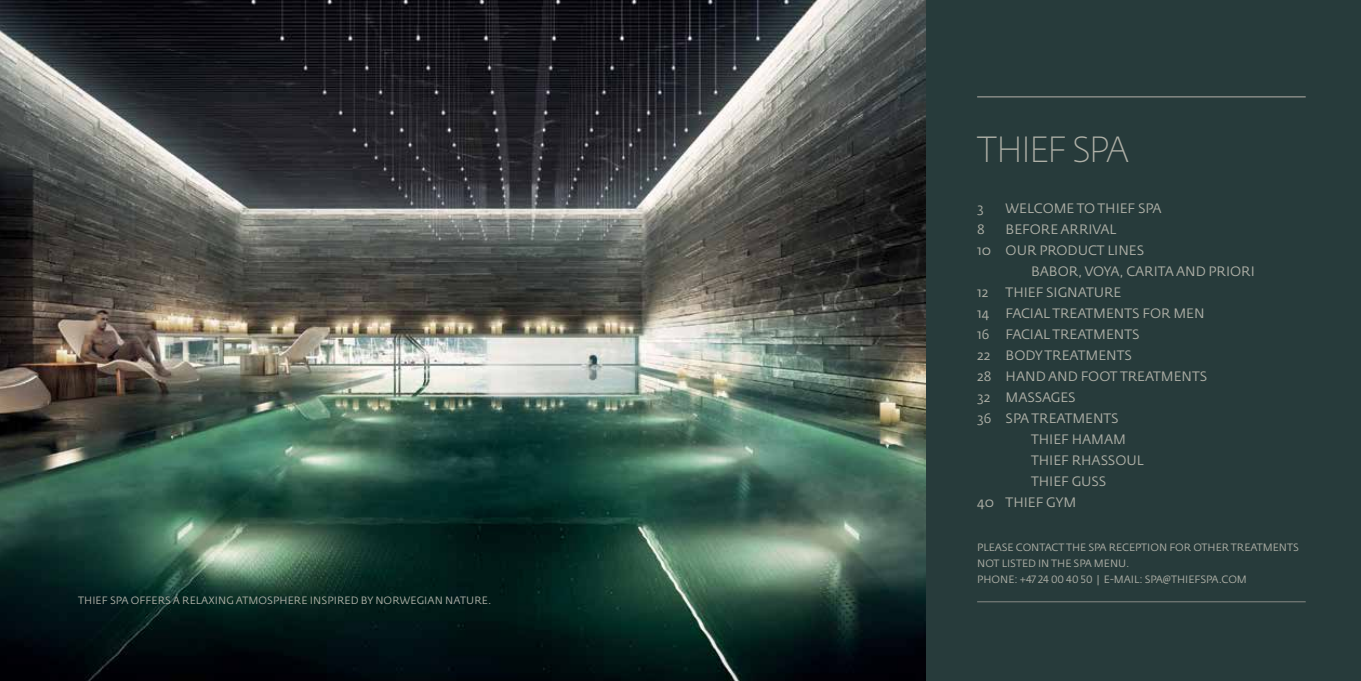
<style>
.page{position:relative;width:1361px;height:681px;background:#fff}
.page>*{position:absolute;margin:0;border:0;box-sizing:border-box;transform-origin:0 0}
.t1{font:100 36px "Fedra Sans Dis Std";letter-spacing:-.015em;color:#afb0a7}
.t2{font:13.5px "Fedra Sans Std";color:#afb0a7}
.t3{font:10.5px/15.8px "Fedra Sans Std";color:#afb0a7}
</style>
<div class="page">
<div style="left:0;top:0;width:1361px;height:680px;background:#273b3b"></div>
<img style="left:0;top:0;width:926px;height:680px">
<hr style="left:977px;top:96px;width:328px;height:1px;background:#878985">
<hr style="left:977px;top:601px;width:328px;height:1px;background:#878985">
<p class="t3" style="left:78px;top:592px;width:415px">THIEF SPA OFFERS A RELAXING ATMOSPHERE INSPIRED BY NORWEGIAN NATURE.</p>
<h1 class="t1" style="left:977px;top:127px;width:153px">THIEF SPA</h1>
<p class="t2" style="left:977px;top:200px;width:8px">3</p>
<p class="t2" style="left:1005px;top:200px;width:157px">WELCOME TO THIEF SPA</p>
<p class="t2" style="left:977px;top:221px;width:9px">8</p>
<p class="t2" style="left:1005px;top:221px;width:112px">BEFORE ARRIVAL</p>
<p class="t2" style="left:977px;top:242px;width:169px">10 OUR PRODUCT LINES</p>
<p class="t2" style="left:1031px;top:263px;width:225px">BABOR, VOYA, CARITA AND PRIORI</p>
<p class="t2" style="left:977px;top:284px;width:13px">12</p>
<p class="t2" style="left:1005px;top:284px;width:117px">THIEF SIGNATURE</p>
<p class="t2" style="left:977px;top:305px;width:229px">14 FACIAL TREATMENTS FOR MEN</p>
<p class="t2" style="left:977px;top:326px;width:164px">16 FACIAL TREATMENTS</p>
<p class="t2" style="left:977px;top:347px;width:156px">22 BODY TREATMENTS</p>
<p class="t2" style="left:977px;top:368px;width:232px">28 HAND AND FOOT TREATMENTS</p>
<p class="t2" style="left:977px;top:389px;width:100px">32 MASSAGES</p>
<p class="t2" style="left:977px;top:410px;width:143px">36 SPA TREATMENTS</p>
<p class="t2" style="left:1031px;top:431px;width:96px">THIEF HAMAM</p>
<p class="t2" style="left:1031px;top:452px;width:114px">THIEF RHASSOUL</p>
<p class="t2" style="left:1031px;top:473px;width:77px">THIEF GUSS</p>
<p class="t2" style="left:977px;top:494px;width:101px">40 THIEF GYM</p>
<p class="t3" style="left:977px;top:539px;width:323px">PLEASE CONTACT THE SPA RECEPTION FOR OTHER TREATMENTS<br>NOT LISTED IN THE SPA MENU.<br>PHONE: +47 24 00 40 50 | E-MAIL: SPA@THIEFSPA.COM</p>
</div>
